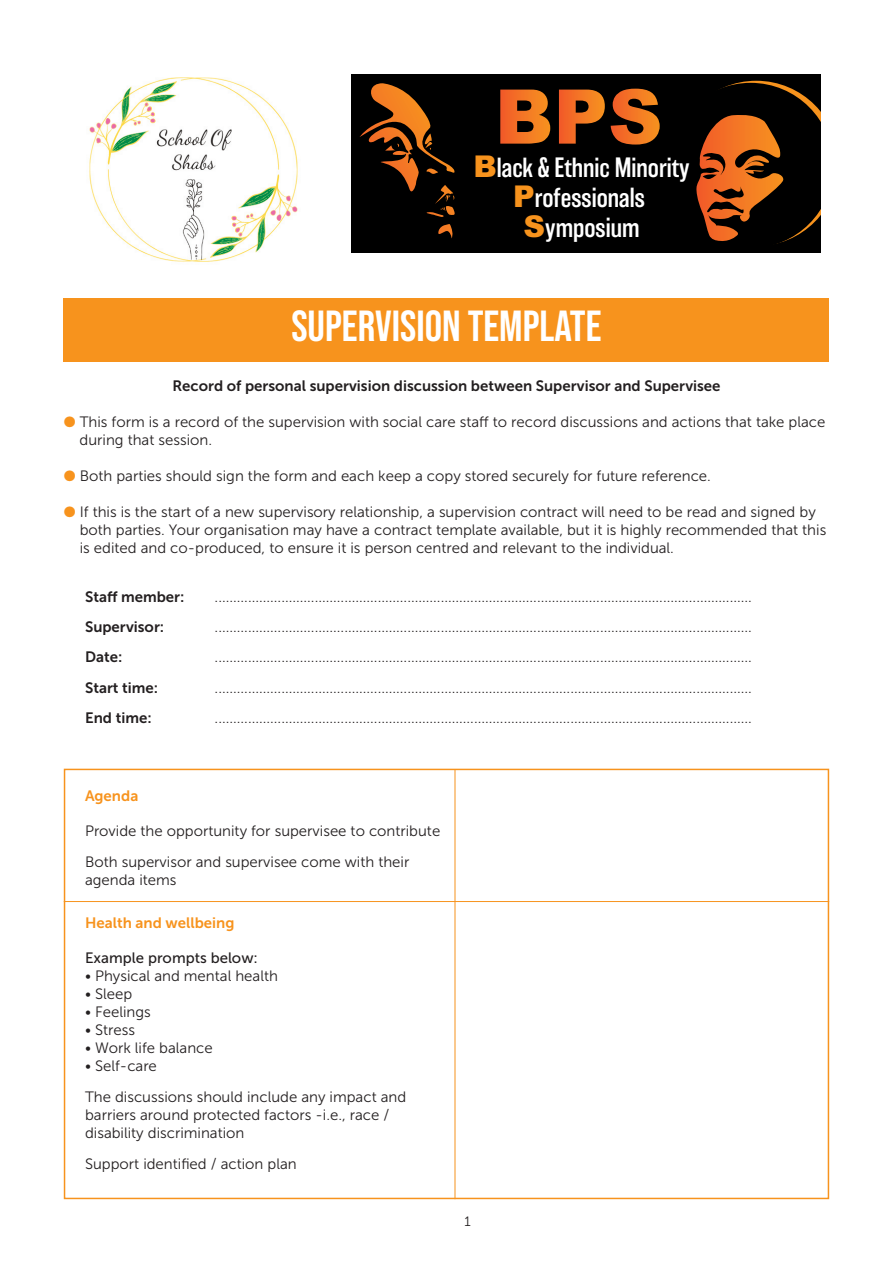
<style>
.page{position:relative;width:893px;height:1263px;background:#fff}
.page>*{position:absolute;margin:0;border:0;box-sizing:border-box;transform-origin:0 0}
.t1{font:43.5px "Bebas Neue";color:#fff}
.t2{font:300 25.8px/30px "Balboa";color:#fff;text-align:center}
.t3{font:15px/18px "Museo Sans 300";color:#231f20}
.t4{font:15px "Museo Sans 700";color:#231f20}
.t5{font:15px "Museo Sans 700";color:#f7931d}
.t6{font:15px "Museo Sans 500";color:#231f20}
.t7{font:13.5px "Museo Sans 300";color:#231f20}
.s1{font-family:"Arial";font-weight:900;font-size:30px;color:#f7931d}
.s2{color:#f7931d}
</style>
<div class="page">
<div style="left:64px;top:769px;width:765px;height:430px;border:2px solid #f7931d"></div>
<div style="left:351px;top:74px;width:469px;height:179px;background:#000"></div>
<svg style="left:359px;top:83px;width:96px;height:156px"></svg>
<svg style="left:696px;top:81px;width:125px;height:167px"></svg>
<svg style="left:500px;top:90px;width:50px;height:54px"></svg>
<svg style="left:559px;top:90px;width:46px;height:54px"></svg>
<svg style="left:611px;top:89px;width:49px;height:56px"></svg>
<img style="left:89px;top:77px;width:209px;height:185px">
<div style="left:64px;top:299px;width:765px;height:63px;background:#f7931d"></div>
<hr style="left:64px;top:901px;width:765px;height:1px;background:#f7931d">
<hr style="left:455px;top:770px;width:1px;height:429px;background:#f7931d">
<p class="t2" style="left:473px;top:153px;width:218px"><span class="s1">B</span>lack &amp; Ethnic Minority<br><span class="s1">P</span>rofessionals<br><span class="s1">S</span>ymposium</p>
<p class="t1" style="left:291px;top:301px;width:312px">SUPERVISION TEMPLATE</p>
<p class="t4" style="left:172px;top:380px;width:550px">Record of personal supervision discussion between Supervisor and Supervisee</p>
<p class="t3" style="left:80px;top:414px;width:747px;text-indent:-16px"><span class="s2">●</span> This form is a record of the supervision with social care staff to record discussions and actions that take place during that session.</p>
<p class="t3" style="left:64px;top:469px;width:649px"><span class="s2">●</span> Both parties should sign the form and each keep a copy stored securely for future reference.</p>
<p class="t3" style="left:80px;top:505px;width:748px;text-indent:-16px"><span class="s2">●</span> If this is the start of a new supervisory relationship, a supervision contract will need to be read and signed by both parties. Your organisation may have a contract template available, but it is highly recommended that this is edited and co-produced, to ensure it is person centred and relevant to the individual.</p>
<p class="t4" style="left:85px;top:591px;width:101px">Staff member:</p>
<p class="t3" style="left:215px;top:589px;width:539px">.................................................................................................................................................</p>
<p class="t4" style="left:85px;top:621px;width:81px">Supervisor:</p>
<p class="t3" style="left:215px;top:619px;width:539px">.................................................................................................................................................</p>
<p class="t4" style="left:85px;top:652px;width:39px">Date:</p>
<p class="t3" style="left:215px;top:650px;width:539px">.................................................................................................................................................</p>
<p class="t4" style="left:85px;top:682px;width:75px">Start time:</p>
<p class="t3" style="left:215px;top:680px;width:539px">.................................................................................................................................................</p>
<p class="t4" style="left:85px;top:712px;width:68px">End time:</p>
<p class="t3" style="left:215px;top:710px;width:539px">.................................................................................................................................................</p>
<p class="t5" style="left:85px;top:790px;width:55px">Agenda</p>
<p class="t3" style="left:85px;top:823px;width:357px">Provide the opportunity for supervisee to contribute</p>
<p class="t3" style="left:85px;top:854px;width:326px">Both supervisor and supervisee come with their agenda items</p>
<p class="t5" style="left:85px;top:917px;width:151px">Health and wellbeing</p>
<p class="t6" style="left:85px;top:949px;width:174px">Example prompts below:</p>
<p class="t3" style="left:85px;top:968px;width:194px">• Physical and mental health</p>
<p class="t3" style="left:85px;top:986px;width:49px">• Sleep</p>
<p class="t3" style="left:85px;top:1004px;width:67px">• Feelings</p>
<p class="t3" style="left:85px;top:1022px;width:51px">• Stress</p>
<p class="t3" style="left:85px;top:1040px;width:129px">• Work life balance</p>
<p class="t3" style="left:85px;top:1058px;width:73px">• Self-care</p>
<p class="t3" style="left:85px;top:1089px;width:323px">The discussions should include any impact and barriers around protected factors -i.e., race / disability discrimination</p>
<p class="t3" style="left:85px;top:1156px;width:213px">Support identified / action plan</p>
<p class="t7" style="left:465px;top:1217px;width:8px">1</p>
</div>
